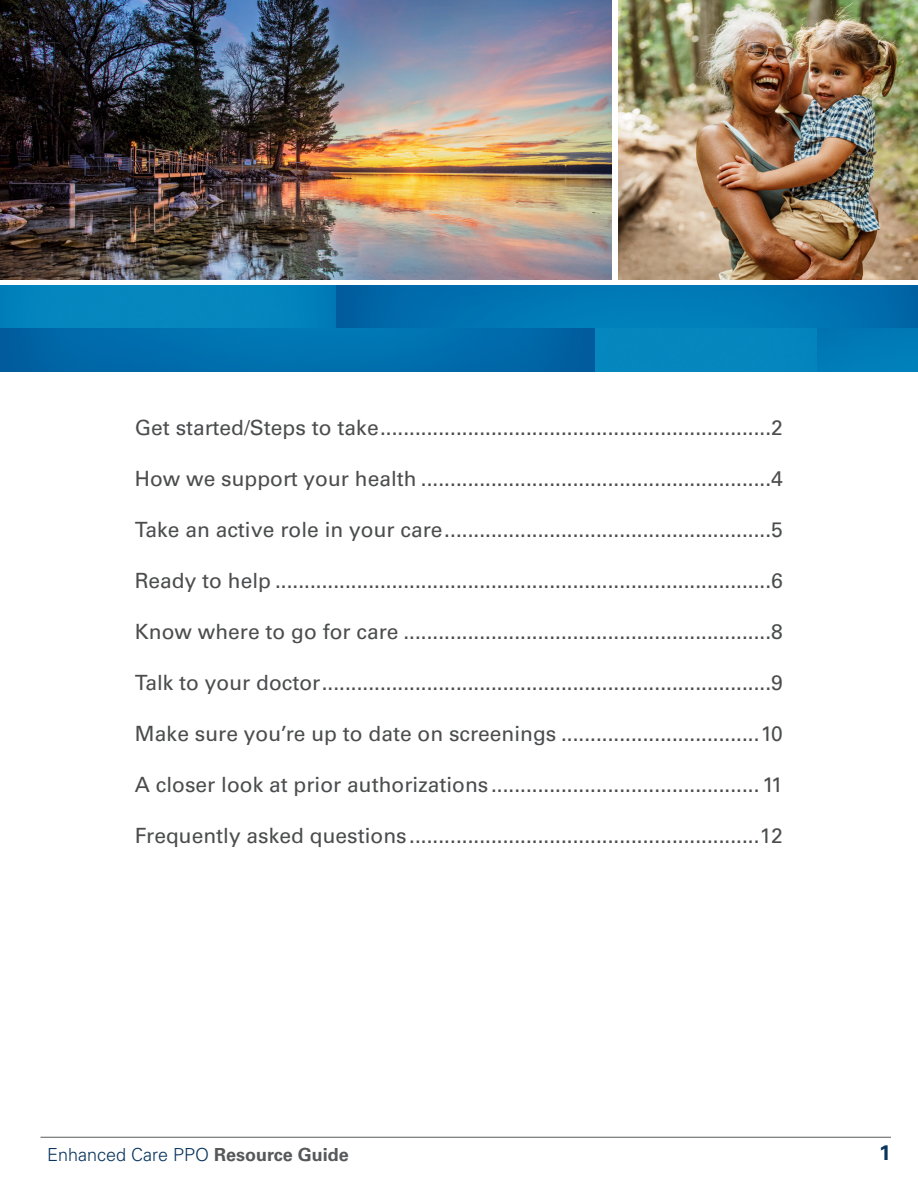
<style>
.page{position:relative;width:918px;height:1188px;background:#fff}
.page>*{position:absolute;margin:0;border:0;box-sizing:border-box;transform-origin:0 0}
.body{font:21px "Univers LT Std";color:#4b4c4d}
.t1{font:700 21px "Univers LT Std";color:#0a355e}
.t2{font:300 18px "Univers LT Std";color:#0a355e}
.s1{font-weight:700;color:#57585a}
</style>
<div class="page">
<hr style="left:40px;top:1137px;width:851px;height:1px;background:#57585a">
<img style="left:0;top:286px;width:918px;height:86px">
<img style="left:0;top:0;width:612px;height:280px">
<img style="left:618px;top:0;width:300px;height:280px">
<p class="body" style="left:135px;top:415px;width:649px">Get started/Steps to take...................................................................2</p>
<p class="body" style="left:135px;top:466px;width:649px">How we support your health ............................................................4</p>
<p class="body" style="left:135px;top:517px;width:649px">Take an active role in your care........................................................5</p>
<p class="body" style="left:135px;top:568px;width:649px">Ready to help .....................................................................................6</p>
<p class="body" style="left:135px;top:619px;width:649px">Know where to go for care ...............................................................8</p>
<p class="body" style="left:135px;top:670px;width:649px">Talk to your doctor.............................................................................9</p>
<p class="body" style="left:135px;top:721px;width:649px">Make sure you’re up to date on screenings ..................................10</p>
<p class="body" style="left:135px;top:772px;width:649px">A closer look at prior authorizations..............................................11</p>
<p class="body" style="left:135px;top:823px;width:649px">Frequently asked questions............................................................12</p>
<p class="t2" style="left:47px;top:1143px;width:303px">Enhanced Care PPO <span class="s1">Resource Guide</span></p>
<p class="t1" style="left:879px;top:1140px;width:13px">1</p>
</div>
